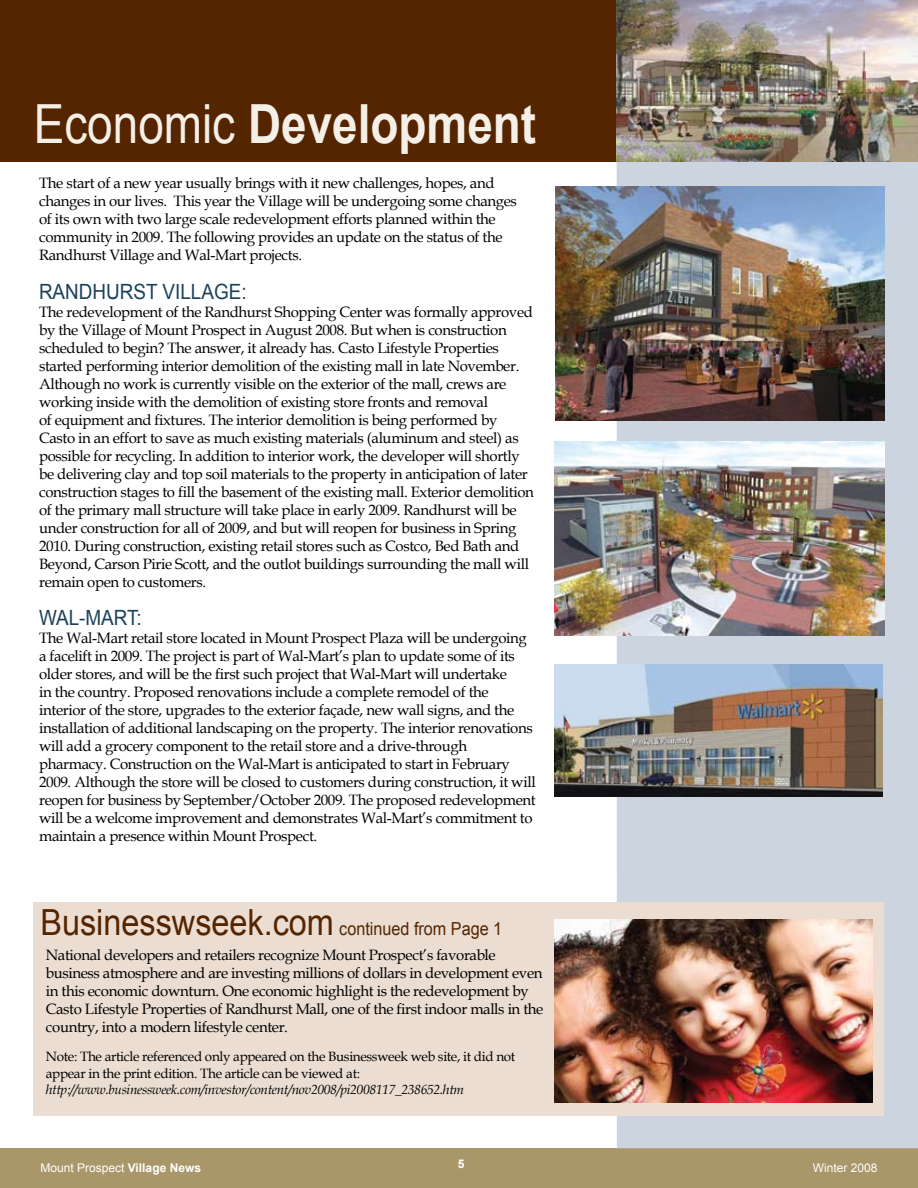
<style>
.page{position:relative;width:918px;height:1188px;background:#fff}
.page>*{position:absolute;margin:0;border:0;box-sizing:border-box;transform-origin:0 0}
.t1{font:700 54px "Arial";color:#f4efe7;scale:.85 1}
.t2{font:21px "Arial";color:#1b415a;scale:.9 1}
.t3{font:18px "Arial";color:#552500;scale:.9 1}
.t4{font:15px/18px "Book Antiqua";letter-spacing:-.025em;color:#000}
.t5{font:13.5px/16.2px "Book Antiqua";letter-spacing:-.025em;color:#000}
.t6{font:italic 13.5px "Book Antiqua";letter-spacing:-.025em;color:#000}
.t7{font:12px "Arial";color:#fff}
.t8{font:700 12px "Arial";color:#fff}
.s1{font-weight:400}
.s2{font-size:36px}
.s3{font-weight:700}
</style>
<div class="page">
<div style="left:0;top:1148px;width:918px;height:40px;background:#a99769"></div>
<div style="left:0;top:0;width:617px;height:162px;background:#552500"></div>
<div style="left:617px;top:161px;width:301px;height:987px;background:#ccd4df"></div>
<img style="left:555px;top:187px;width:329px;height:233px">
<img style="left:555px;top:442px;width:329px;height:193px">
<img style="left:617px;top:0;width:301px;height:162px">
<div style="left:34px;top:902px;width:850px;height:214px;background:#ebddd1"></div>
<img style="left:554px;top:919px;width:319px;height:183px">
<img style="left:554px;top:665px;width:329px;height:131px">
<h1 class="t1" style="left:34px;top:89px;width:593px"><span class="s1">Economic</span> Development</h1>
<p class="t4" style="left:39px;top:173px;width:479px">The start of a new year usually brings with it new challenges, hopes, and changes in our lives. This year the Village will be undergoing some changes of its own with two large scale redevelopment efforts planned within the community in 2009. The following provides an update on the status of the Randhurst Village and Wal-Mart projects.</p>
<h2 class="t2" style="left:39px;top:277px;width:31px">Randhurst</h2>
<h2 class="t2" style="left:163px;top:277px;width:27px">Village</h2>
<h2 class="t2" style="left:241px;top:277px;width:7px">:</h2>
<p class="t4" style="left:39px;top:302px;width:496px">The redevelopment of the Randhurst Shopping Center was formally approved by the Village of Mount Prospect in August 2008. But when is construction scheduled to begin? The answer, it already has. Casto Lifestyle Properties started performing interior demolition of the existing mall in late November.<br>Although no work is currently visible on the exterior of the mall, crews are working inside with the demolition of existing store fronts and removal<br>of equipment and fixtures. The interior demolition is being performed by Casto in an effort to save as much existing materials (aluminum and steel) as possible for recycling. In addition to interior work, the developer will shortly be delivering clay and top soil materials to the property in anticipation of later construction stages to fill the basement of the existing mall. Exterior demolition of the primary mall structure will take place in early 2009. Randhurst will be under construction for all of 2009, and but will reopen for business in Spring 2010. During construction, existing retail stores such as Costco, Bed Bath and Beyond, Carson Pirie Scott, and the outlot buildings surrounding the mall will remain open to customers.</p>
<h2 class="t2" style="left:39px;top:604px;width:116px">Wal-Mart:</h2>
<p class="t4" style="left:39px;top:629px;width:498px">The Wal-Mart retail store located in Mount Prospect Plaza will be undergoing a facelift in 2009. The project is part of Wal-Mart’s plan to update some of its older stores, and will be the first such project that Wal-Mart will undertake<br>in the country. Proposed renovations include a complete remodel of the interior of the store, upgrades to the exterior façade, new wall signs, and the installation of additional landscaping on the property. The interior renovations will add a grocery component to the retail store and a drive-through pharmacy. Construction on the Wal-Mart is anticipated to start in February 2009. Although the store will be closed to customers during construction, it will reopen for business by September/October 2009. The proposed redevelopment will be a welcome improvement and demonstrates Wal-Mart’s commitment to maintain a presence within Mount Prospect.</p>
<p class="t3" style="left:40px;top:917px;width:515px"><span class="s2">Businesswseek.com</span> continued from Page 1</p>
<p class="t4" style="left:46px;top:945px;width:499px">National developers and retailers recognize Mount Prospect’s favorable business atmosphere and are investing millions of dollars in development even in this economic downturn. One economic highlight is the redevelopment by Casto Lifestyle Properties of Randhurst Mall, one of the first indoor malls in the country, into a modern lifestyle center.</p>
<p class="t5" style="left:46px;top:1048px;width:471px">Note: The article referenced only appeared on the Businessweek web site, it did not appear in the print edition. The article can be viewed at:</p>
<p class="t6" style="left:46px;top:1080px;width:420px">http://www.businessweek.com/investor/content/nov2008/pi2008117_238652.htm</p>
<p class="t7" style="left:40px;top:1160px;width:162px">Mount Prospect <span class="s3">Village News</span></p>
<p class="t8" style="left:458px;top:1156px;width:8px">5</p>
<p class="t7" style="left:813px;top:1160px;width:66px">Winter 2008</p>
</div>
